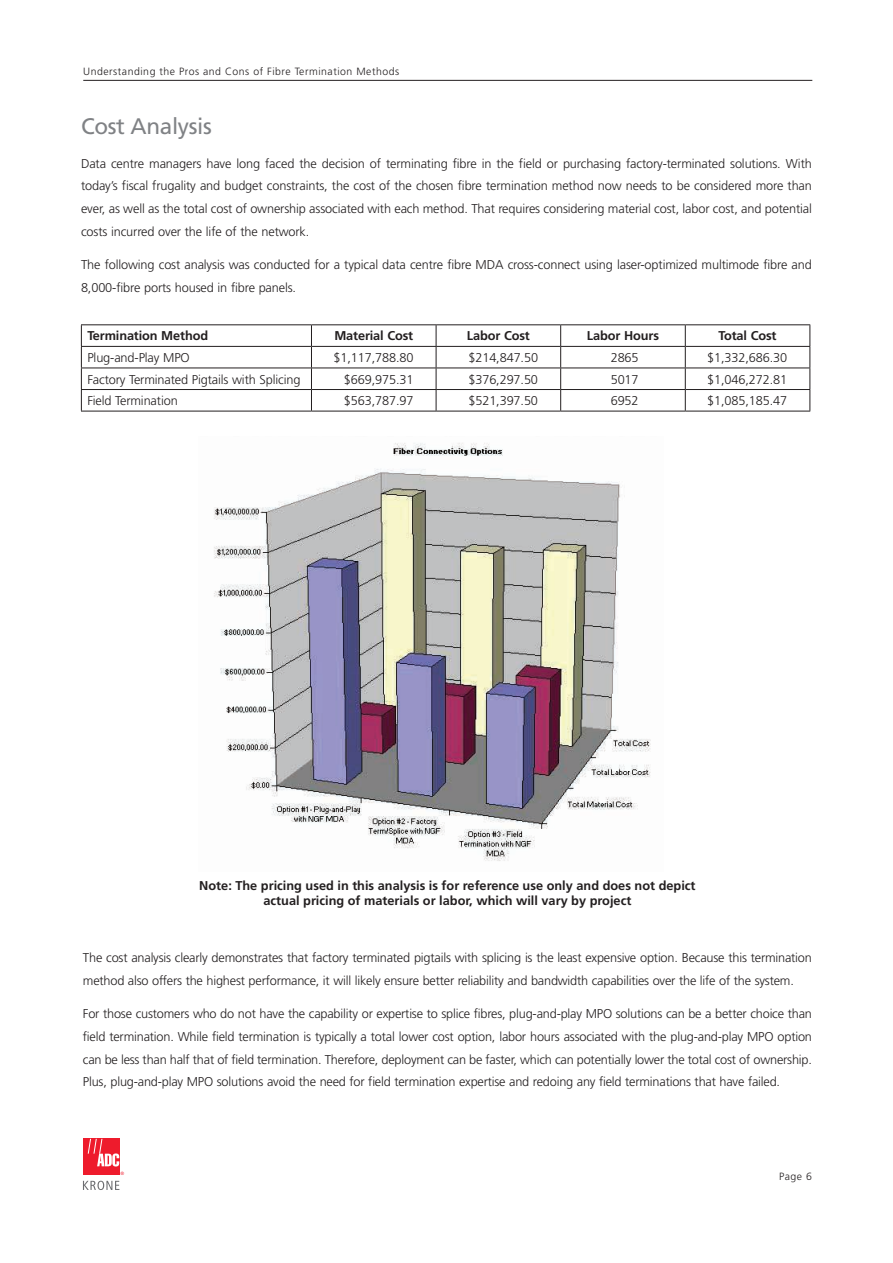
<style>
.page{position:relative;width:893px;height:1263px;background:#fff}
.page>*{position:absolute;margin:0;border:0;box-sizing:border-box;transform-origin:0 0}
.Subhead_1{font:22.5px "Frutiger LT";letter-spacing:-.015em;color:#808285}
.Body_Text{font:300 12.75px/22.8px "Frutiger LT";letter-spacing:-.015em;color:#231f20}
.Table_Light_Left{font:300 12.75px "Frutiger LT";letter-spacing:-.01em;color:#231f20}
.Table_Bold_Center{font:700 12.75px/15px "Frutiger LT";color:#231f20;text-align:center}
.t1{font:300 10.5px "Frutiger LT";letter-spacing:.05em;color:#231f20}
.t2{font:300 4.65px "Frutiger LT";color:#ee1b2c}
</style>
<div class="page">
<hr style="left:83px;top:80px;width:729px;height:1px;background:#231f20">
<div style="left:83px;top:1139px;width:36px;height:36px;background:#ee1b2c"></div>
<svg style="left:88px;top:1139px;width:31px;height:27px"></svg>
<svg style="left:83px;top:1181px;width:36px;height:9px"></svg>
<hr style="left:81px;top:324px;width:230px;height:1px;background:#231f20">
<hr style="left:311px;top:324px;width:125px;height:1px;background:#231f20">
<hr style="left:436px;top:324px;width:125px;height:1px;background:#231f20">
<hr style="left:561px;top:324px;width:124px;height:1px;background:#231f20">
<hr style="left:685px;top:324px;width:125px;height:1px;background:#231f20">
<hr style="left:81px;top:346px;width:230px;height:1px;background:#231f20">
<hr style="left:311px;top:346px;width:125px;height:1px;background:#231f20">
<hr style="left:436px;top:346px;width:125px;height:1px;background:#231f20">
<hr style="left:561px;top:346px;width:124px;height:1px;background:#231f20">
<hr style="left:685px;top:346px;width:125px;height:1px;background:#231f20">
<hr style="left:81px;top:368px;width:230px;height:1px;background:#231f20">
<hr style="left:311px;top:368px;width:125px;height:1px;background:#231f20">
<hr style="left:436px;top:368px;width:125px;height:1px;background:#231f20">
<hr style="left:561px;top:368px;width:124px;height:1px;background:#231f20">
<hr style="left:685px;top:368px;width:125px;height:1px;background:#231f20">
<hr style="left:81px;top:389px;width:230px;height:1px;background:#231f20">
<svg style="left:81px;top:325px;width:1px;height:86px"></svg>
<hr style="left:311px;top:389px;width:125px;height:1px;background:#231f20">
<svg style="left:311px;top:325px;width:1px;height:86px"></svg>
<hr style="left:436px;top:389px;width:125px;height:1px;background:#231f20">
<svg style="left:436px;top:325px;width:1px;height:86px"></svg>
<hr style="left:561px;top:389px;width:124px;height:1px;background:#231f20">
<svg style="left:560px;top:325px;width:1px;height:86px"></svg>
<hr style="left:685px;top:389px;width:125px;height:1px;background:#231f20">
<svg style="left:685px;top:325px;width:1px;height:86px"></svg>
<svg style="left:809px;top:325px;width:1px;height:86px"></svg>
<hr style="left:81px;top:411px;width:230px;height:1px;background:#231f20">
<hr style="left:311px;top:411px;width:125px;height:1px;background:#231f20">
<hr style="left:436px;top:411px;width:125px;height:1px;background:#231f20">
<hr style="left:561px;top:411px;width:124px;height:1px;background:#231f20">
<hr style="left:685px;top:411px;width:125px;height:1px;background:#231f20">
<img style="left:214px;top:443px;width:437px;height:418px">
<p class="t1" style="left:83px;top:66px;width:317px">Understanding the Pros and Cons of Fibre Termination Methods</p>
<p class="Subhead_1" style="left:81px;top:113px;width:132px">Cost Analysis</p>
<p class="Body_Text" style="left:81px;top:152px;width:732px;text-align:justify">Data centre managers have long faced the decision of terminating fibre in the field or purchasing factory-terminated solutions. With today’s fiscal frugality and budget constraints, the cost of the chosen fibre termination method now needs to be considered more than ever, as well as the total cost of ownership associated with each method. That requires considering material cost, labor cost, and potential costs incurred over the life of the network.</p>
<p class="Body_Text" style="left:81px;top:254px;width:732px">The following cost analysis was conducted for a typical data centre fibre MDA cross-connect using laser-optimized multimode fibre and<br>8,000-fibre ports housed in fibre panels.</p>
<p class="Table_Bold_Center" style="left:87px;top:328px;width:122px">Termination Method</p>
<p class="Table_Bold_Center" style="left:334px;top:328px;width:80px">Material Cost</p>
<p class="Table_Bold_Center" style="left:467px;top:328px;width:64px">Labor Cost</p>
<p class="Table_Bold_Center" style="left:587px;top:328px;width:74px">Labor Hours</p>
<p class="Table_Bold_Center" style="left:719px;top:328px;width:60px">Total Cost</p>
<p class="Table_Light_Left" style="left:87px;top:350px;width:104px">Plug-and-Play MPO</p>
<p class="Table_Light_Left" style="left:333px;top:350px;width:81px">$1,117,788.80</p>
<p class="Table_Light_Left" style="left:468px;top:350px;width:71px">$214,847.50</p>
<p class="Table_Light_Left" style="left:611px;top:350px;width:29px">2865</p>
<p class="Table_Light_Left" style="left:707px;top:350px;width:81px">$1,332,686.30</p>
<p class="Table_Light_Left" style="left:87px;top:372px;width:215px">Factory Terminated Pigtails with Splicing</p>
<p class="Table_Light_Left" style="left:344px;top:372px;width:71px">$669,975.31</p>
<p class="Table_Light_Left" style="left:468px;top:372px;width:71px">$376,297.50</p>
<p class="Table_Light_Left" style="left:611px;top:372px;width:29px">5017</p>
<p class="Table_Light_Left" style="left:707px;top:372px;width:81px">$1,046,272.81</p>
<p class="Table_Light_Left" style="left:87px;top:393px;width:92px">Field Termination</p>
<p class="Table_Light_Left" style="left:344px;top:393px;width:71px">$563,787.97</p>
<p class="Table_Light_Left" style="left:468px;top:393px;width:71px">$521,397.50</p>
<p class="Table_Light_Left" style="left:611px;top:393px;width:29px">6952</p>
<p class="Table_Light_Left" style="left:707px;top:393px;width:81px">$1,085,185.47</p>
<p class="Table_Bold_Center" style="left:199px;top:878px;width:498px">Note: The pricing used in this analysis is for reference use only and does not depict actual pricing of materials or labor, which will vary by project</p>
<p class="Body_Text" style="left:83px;top:946px;width:730px">The cost analysis clearly demonstrates that factory terminated pigtails with splicing is the least expensive option. Because this termination method also offers the highest performance, it will likely ensure better reliability and bandwidth capabilities over the life of the system.</p>
<p class="Body_Text" style="left:83px;top:1002px;width:731px;text-align:justify">For those customers who do not have the capability or expertise to splice fibres, plug-and-play MPO solutions can be a better choice than field termination. While field termination is typically a total lower cost option, labor hours associated with the plug-and-play MPO option can be less than half that of field termination. Therefore, deployment can be faster, which can potentially lower the total cost of ownership.<br>Plus, plug-and-play MPO solutions avoid the need for field termination expertise and redoing any field terminations that have failed.</p>
<p class="t2" style="left:121px;top:1171px;width:5px">®</p>
<p class="t1" style="left:779px;top:1171px;width:34px">Page 6</p>
</div>
